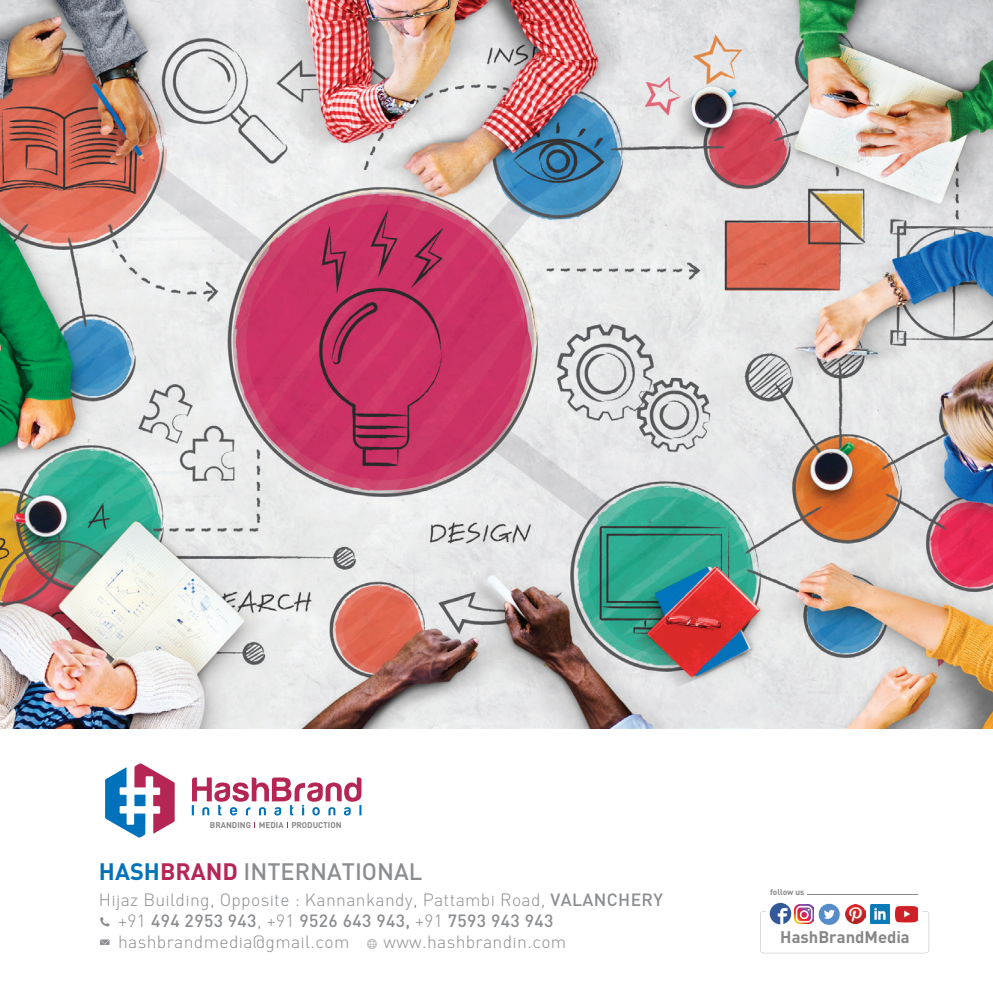
<style>
.page{position:relative;width:993px;height:993px;background:#fff}
.page>*{position:absolute;margin:0;border:0;box-sizing:border-box;transform-origin:0 0}
.t1{font:500 23.5px "DIN Pro";color:#8b8d90}
.t2{font:300 17.5px/21px "DIN Pro";letter-spacing:.02em;color:#8b8d90}
.t3{font:700 16.5px "DIN Pro";color:#888787}
.t4{font:700 8.25px "DIN Pro";color:#888787}
.s1{font-weight:700;color:#0072bc}
.s2{font-weight:700;color:#b62655}
.s3{font-weight:500}
</style>
<div class="page">
<img style="left:794px;top:904px;width:19px;height:6px">
<img style="left:770px;top:902px;width:21px;height:8px">
<img style="left:819px;top:903px;width:20px;height:7px">
<img style="left:870px;top:904px;width:19px;height:6px">
<img style="left:846px;top:904px;width:18px;height:6px">
<img style="left:895px;top:905px;width:22px;height:5px">
<svg style="left:760px;top:910px;width:168px;height:42px"></svg>
<svg style="left:100px;top:917px;width:10px;height:9px"></svg>
<svg style="left:100px;top:939px;width:9px;height:5px"></svg>
<svg style="left:367px;top:939px;width:10px;height:9px"></svg>
<svg style="left:105px;top:763px;width:70px;height:74px"></svg>
<div style="left:134px;top:794px;width:11px;height:11px;background:#0072bc"></div>
<svg style="left:192px;top:777px;width:169px;height:38px"></svg>
<img style="left:0;top:0;width:992px;height:728px">
<p class="t4" style="left:210px;top:819px;width:133px">BRANDING MEDIA PRODUCTION</p>
<h1 class="t1" style="left:99px;top:856px;width:325px"><span class="s1">HASH</span><span class="s2">BRAND</span> INTERNATIONAL</h1>
<p class="t2" style="left:118px;top:888px;width:546px;text-indent:-19px">Hijaz Building, Opposite : Kannankandy, Pattambi Road, <span class="s3">VALANCHERY </span>+91 <span class="s3">494 2953 943</span>, +91 <span class="s3">9526 643 943,</span> +91 <span class="s3">7593 943 943 </span>hashbrandmedia@gmail.com</p>
<p class="t2" style="left:383px;top:930px;width:184px">www.hashbrandin.com</p>
<p class="t4" style="left:769px;top:885px;width:36px">follow us</p>
<p class="t3" style="left:780px;top:925px;width:131px">HashBrandMedia</p>
</div>
